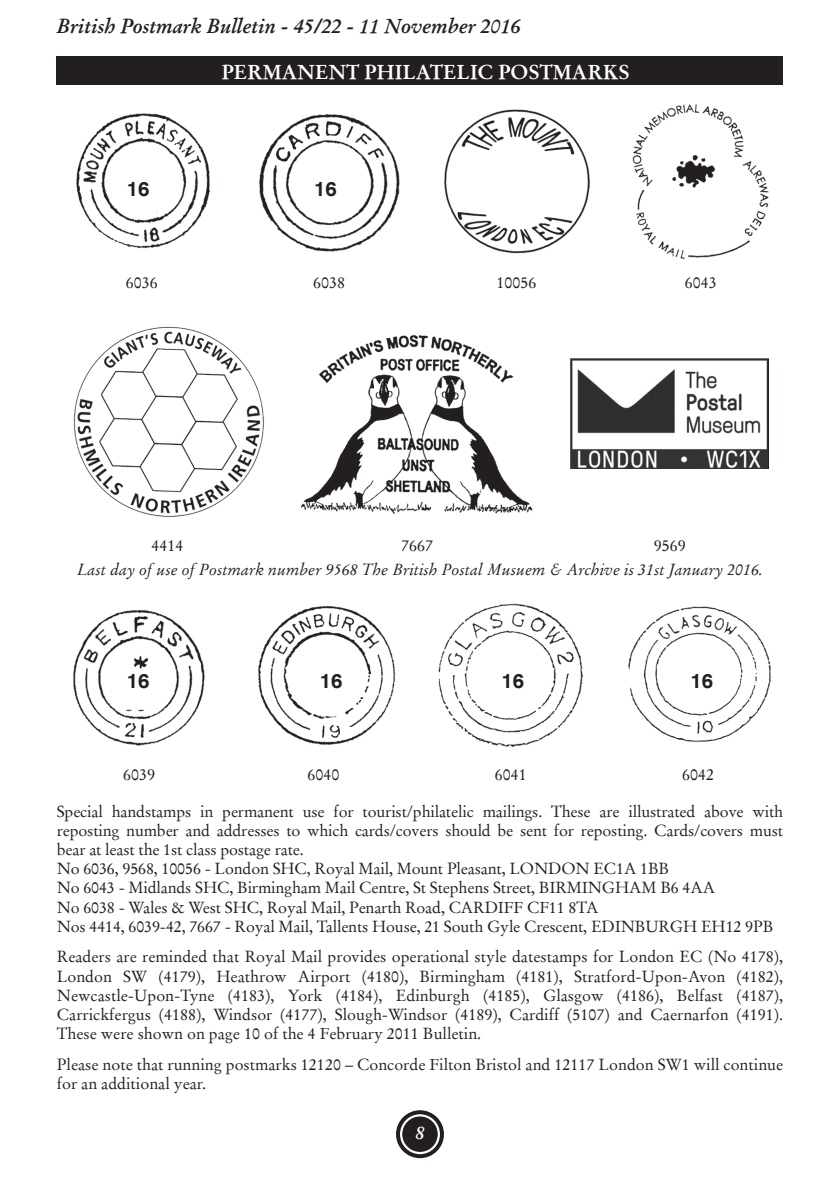
<style>
.page{position:relative;width:840px;height:1191px;background:#fff}
.page>*{position:absolute;margin:0;border:0;box-sizing:border-box;transform-origin:0 0}
.t1{font:italic 700 20px "Stempel Garamond";color:#231f20}
.t2{font:20px "Stempel Garamond Bold 2";color:#fff}
.t3{font:700 20px "Swiss 721 BT";color:#231f20}
.t4{font:italic 700 18px "Stempel Garamond";color:#fff}
.t5{font:16px/19.2px "Stempel Garamond Regular 2";letter-spacing:-.01em;color:#231f20}
.t6{font:italic 16px "Stempel Garamond";color:#231f20}
</style>
<div class="page">
<div style="left:396px;top:1110px;width:47px;height:48px;border:4px solid #231f20;border-radius:50%"></div>
<div style="left:402px;top:1116px;width:35px;height:36px;background:#231f20;border-radius:50%"></div>
<div style="left:57px;top:57px;width:725px;height:28px;background:#231f20"></div>
<img style="left:76px;top:113px;width:135px;height:136px">
<img style="left:259px;top:114px;width:141px;height:138px">
<img style="left:444px;top:109px;width:146px;height:145px">
<img style="left:632px;top:104px;width:137px;height:156px">
<img style="left:73px;top:326px;width:191px;height:191px">
<img style="left:301px;top:335px;width:232px;height:179px">
<img style="left:570px;top:359px;width:198px;height:109px">
<img style="left:73px;top:609px;width:132px;height:137px">
<img style="left:258px;top:605px;width:138px;height:140px">
<img style="left:438px;top:603px;width:145px;height:144px">
<img style="left:628px;top:606px;width:143px;height:136px">
<p class="t1" style="left:57px;top:17px;width:465px">British Postmark Bulletin - 45/22 - 11 November 2016</p>
<p class="t3" style="left:127px;top:177px;width:24px">16</p>
<p class="t2" style="left:221px;top:63px;width:409px">PERMANENT PHILATELIC POSTMARKS</p>
<p class="t3" style="left:314px;top:177px;width:24px">16</p>
<p class="t5" style="left:126px;top:275px;width:34px">6036</p>
<p class="t5" style="left:313px;top:275px;width:33px">6038</p>
<p class="t5" style="left:496px;top:275px;width:41px">10056</p>
<p class="t5" style="left:684px;top:275px;width:33px">6043</p>
<p class="t5" style="left:151px;top:537px;width:33px">4414</p>
<p class="t5" style="left:401px;top:537px;width:33px">7667</p>
<p class="t5" style="left:653px;top:537px;width:33px">9569</p>
<p class="t6" style="left:77px;top:563px;width:687px">Last day of use of Postmark number 9568 The British Postal Musuem &amp; Archive is 31st January 2016.</p>
<p class="t3" style="left:127px;top:668px;width:24px">16</p>
<p class="t3" style="left:319px;top:668px;width:24px">16</p>
<p class="t3" style="left:501px;top:668px;width:24px">16</p>
<p class="t3" style="left:690px;top:668px;width:24px">16</p>
<p class="t5" style="left:123px;top:766px;width:33px">6039</p>
<p class="t5" style="left:307px;top:766px;width:33px">6040</p>
<p class="t5" style="left:494px;top:766px;width:34px">6041</p>
<p class="t5" style="left:681px;top:766px;width:33px">6042</p>
<p class="t5" style="left:57px;top:803px;width:727px">Special handstamps in permanent use for tourist/philatelic mailings. These are illustrated above with reposting number and addresses to which cards/covers should be sent for reposting. Cards/covers must bear at least the 1st class postage rate.<br>No 6036, 9568, 10056 - London SHC, Royal Mail, Mount Pleasant, LONDON EC1A 1BB<br>No 6043 - Midlands SHC, Birmingham Mail Centre, St Stephens Street, BIRMINGHAM B6 4AA<br>No 6038 - Wales &amp; West SHC, Royal Mail, Penarth Road, CARDIFF CF11 8TA<br>Nos 4414, 6039-42, 7667 - Royal Mail, Tallents House, 21 South Gyle Crescent, EDINBURGH EH12 9PB</p>
<p class="t5" style="left:57px;top:948px;width:727px;text-align:justify">Readers are reminded that Royal Mail provides operational style datestamps for London EC (No 4178), London SW (4179), Heathrow Airport (4180), Birmingham (4181), Stratford-Upon-Avon (4182), Newcastle-Upon-Tyne (4183), York (4184), Edinburgh (4185), Glasgow (4186), Belfast (4187), Carrickfergus (4188), Windsor (4177), Slough-Windsor (4189), Cardiff (5107) and Caernarfon (4191).<br>These were shown on page 10 of the 4 February 2011 Bulletin.</p>
<p class="t5" style="left:57px;top:1056px;width:727px">Please note that running postmarks 12120 – Concorde Filton Bristol and 12117 London SW1 will continue for an additional year.</p>
<p class="t4" style="left:415px;top:1125px;width:10px">8</p>
</div>
